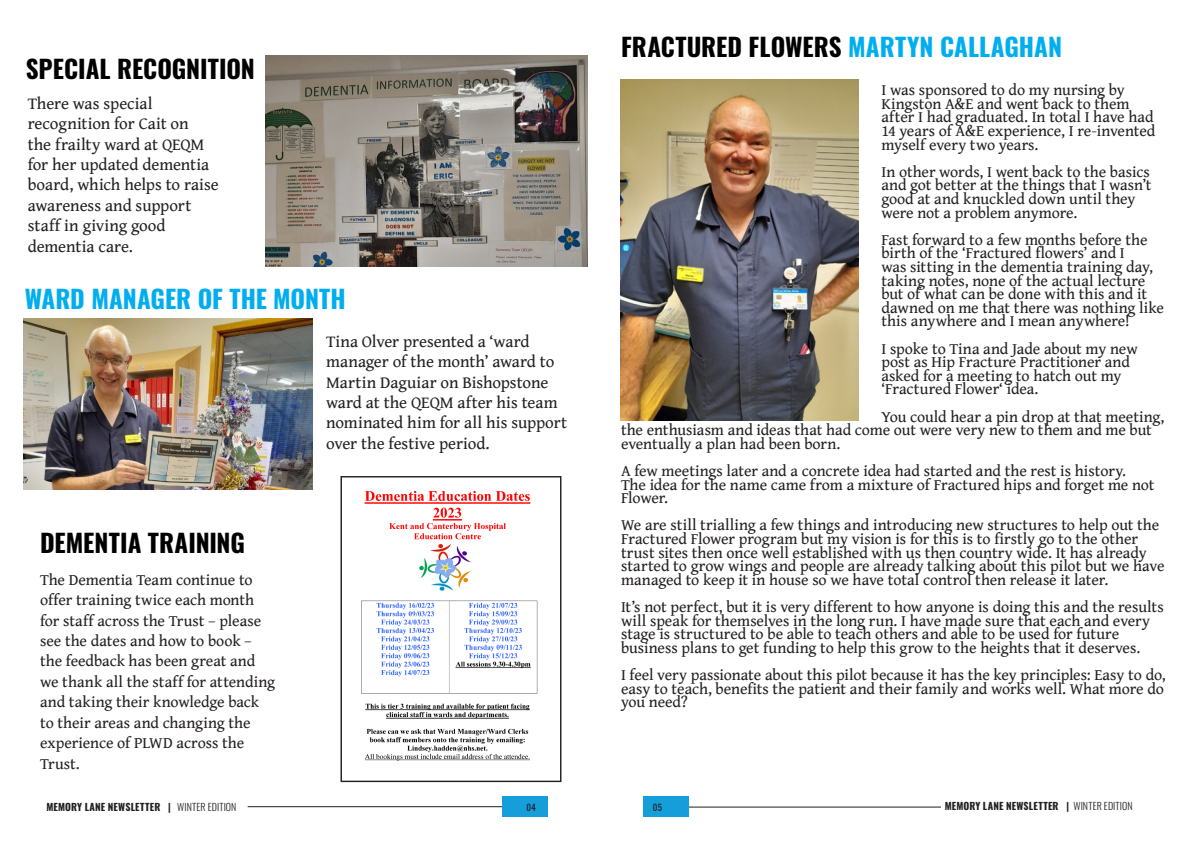
<style>
.page{position:relative;width:1191px;height:842px;background:#fff}
.page>*{position:absolute;margin:0;border:0;box-sizing:border-box;transform-origin:0 0}
.t1{font:700 25px "Oswald";letter-spacing:.005em;color:#000}
.t2{font:700 25px "Oswald";color:#00aeef}
.t3{font:17px/20.4px "Gentium Book Basic";letter-spacing:-.005em;color:#231f20}
.t4{font:16px/13.6px "Gentium Book Basic";letter-spacing:-.005em;color:#231f20}
.t5{font:700 10px "Oswald";letter-spacing:.015em;color:#231f20}
.t6{font:9px "Oswald";color:#231f20}
.s1{color:#00aeef}
.s2{font-weight:300}
</style>
<div class="page">
<img style="left:265px;top:56px;width:323px;height:210px">
<img style="left:24px;top:319px;width:289px;height:171px">
<img style="left:620px;top:79px;width:238px;height:342px">
<img style="left:361px;top:490px;width:177px;height:271px">
<div style="left:340px;top:476px;width:221px;height:306px;border:1px solid #231f20"></div>
<hr style="left:675px;top:807px;width:266px;height:1px;background:#231f20">
<hr style="left:248px;top:806px;width:299px;height:1px;background:#231f20">
<div style="left:502px;top:796px;width:45px;height:21px;background:#159eda"></div>
<div style="left:643px;top:796px;width:46px;height:21px;background:#159eda"></div>
<p class="t1" style="left:26px;top:56px;width:231px">SPECIAL RECOGNITION</p>
<p class="t3" style="left:28px;top:93px;width:192px">There was special recognition for Cait on<br>the frailty ward at QEQM for her updated dementia board, which helps to raise awareness and support staff in giving good dementia care.</p>
<p class="t2" style="left:25px;top:285px;width:323px">WARD MANAGER OF THE MONTH</p>
<p class="t3" style="left:326px;top:331px;width:242px">Tina Olver presented a ‘ward manager of the month’ award to<br>Martin Daguiar on Bishopstone ward at the QEQM after his team nominated him for all his support over the festive period.</p>
<p class="t1" style="left:40px;top:530px;width:206px">DEMENTIA TRAINING</p>
<p class="t4" style="left:40px;top:569px;width:236px;line-height:20.4px">The Dementia Team continue to offer training twice each month for staff across the Trust – please see the dates and how to book – the feedback has been great and we thank all the staff for attending and taking their knowledge back to their areas and changing the experience of PLWD across the<br>Trust.</p>
<p class="t1" style="left:621px;top:34px;width:442px">FRACTURED FLOWERS <span class="s1">MARTYN CALLAGHAN</span></p>
<p class="t4" style="left:881px;top:83px;width:275px">I was sponsored to do my nursing by Kingston A&amp;E and went back to them after I had graduated. In total I have had 14 years of A&amp;E experience, I re-invented myself every two years.</p>
<p class="t4" style="left:881px;top:164px;width:271px">In other words, I went back to the basics and got better at the things that I wasn’t good at and knuckled down until they were not a problem anymore.</p>
<p class="t4" style="left:881px;top:232px;width:284px">Fast forward to a few months before the birth of the ‘Fractured flowers’ and I<br>was sitting in the dementia training day, taking notes, none of the actual lecture but of what can be done with this and it dawned on me that there was nothing like this anywhere and I mean anywhere!</p>
<p class="t4" style="left:881px;top:341px;width:258px">I spoke to Tina and Jade about my new post as Hip Fracture Practitioner and asked for a meeting to hatch out my ‘Fractured Flower‘ idea.</p>
<p class="t4" style="left:621px;top:409px;width:545px;text-indent:260px">You could hear a pin drop at that meeting, the enthusiasm and ideas that had come out were very new to them and me but eventually a plan had been born.</p>
<p class="t4" style="left:621px;top:464px;width:535px">A few meetings later and a concrete idea had started and the rest is history.<br>The idea for the name came from a mixture of Fractured hips and forget me not<br>Flower.</p>
<p class="t4" style="left:621px;top:518px;width:545px">We are still trialling a few things and introducing new structures to help out the Fractured Flower program but my vision is for this is to firstly go to the other trust sites then once well established with us then country wide. It has already started to grow wings and people are already talking about this pilot but we have managed to keep it in house so we have total control then release it later.</p>
<p class="t4" style="left:621px;top:600px;width:544px">It’s not perfect, but it is very different to how anyone is doing this and the results will speak for themselves in the long run. I have made sure that each and every stage is structured to be able to teach others and able to be used for future business plans to get funding to help this grow to the heights that it deserves.</p>
<p class="t4" style="left:621px;top:668px;width:546px;text-align:justify">I feel very passionate about this pilot because it has the key principles: Easy to do, easy to teach, benefits the patient and their family and works well. What more do you need?</p>
<p class="t5" style="left:46px;top:801px;width:191px">MEMORY LANE NEWSLETTER | <span class="s2">WINTER EDITION</span></p>
<p class="t6" style="left:526px;top:799px;width:11px">04</p>
<p class="t6" style="left:653px;top:799px;width:11px">05</p>
<p class="t5" style="left:944px;top:801px;width:189px">MEMORY LANE NEWSLETTER | <span class="s2">WINTER EDITION</span></p>
</div>
